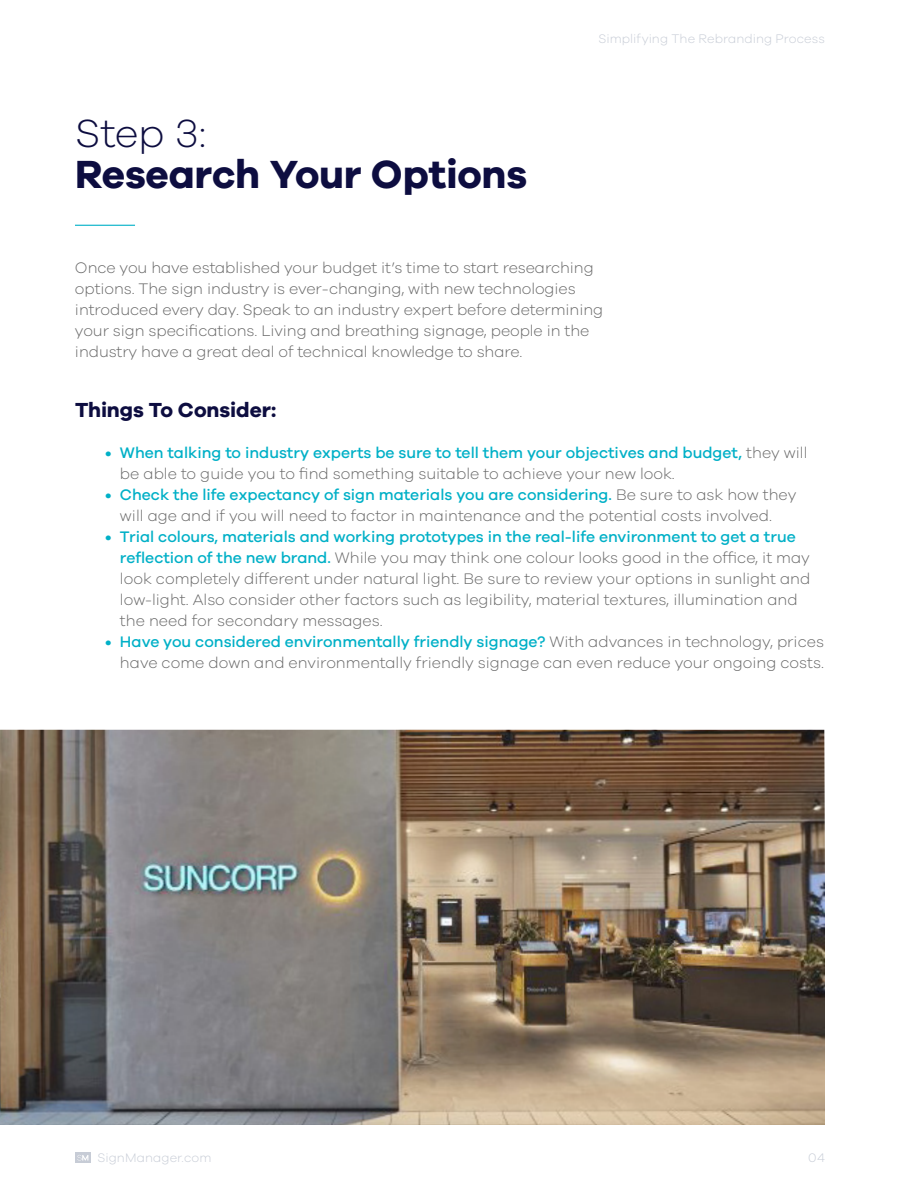
<style>
.page{position:relative;width:900px;height:1200px;background:#fff}
.page>*{position:absolute;margin:0;border:0;box-sizing:border-box;transform-origin:0 0}
.t1{font:700 40.5px "Galano Grotesque";letter-spacing:-.005em;color:#0d0d40}
.t2{font:300 40.5px "Galano Grotesque";color:#0d0d40}
.t3{font:700 21px "Galano Grotesque";letter-spacing:-.005em;color:#0d0d40}
.t4{font:300 15.75px/21px "Galano Grotesque";letter-spacing:-.005em;color:#666}
.t5{font:500 15.75px/21px "Galano Grotesque";color:#00b0c7}
.t6{font:300 12.75px "Galano Grotesque";letter-spacing:.005em;color:#c7ccd6}
.s1{font-weight:300;color:#666}
.s2{font-weight:500;color:#00b0c7}
</style>
<div class="page">
<img style="left:0;top:730px;width:825px;height:395px">
<div style="left:75px;top:1152px;width:16px;height:11px;background:#c7ccd6"></div>
<svg style="left:77px;top:1155px;width:11px;height:6px"></svg>
<hr style="left:75px;top:225px;width:60px;height:1px;background:#00b0c7">
<h1 class="t2" style="left:75px;top:109px;width:133px">Step 3:</h1>
<h1 class="t1" style="left:75px;top:149px;width:454px">Research Your Options</h1>
<p class="t6" style="left:599px;top:31px;width:228px">Simplifying The Rebranding Process</p>
<p class="t4" style="left:75px;top:257px;width:530px">Once you have established your budget it’s time to start researching options. The sign industry is ever-changing, with new technologies introduced every day. Speak to an industry expert before determining your sign specifications. Living and breathing signage, people in the industry have a great deal of technical knowledge to share.</p>
<h2 class="t3" style="left:75px;top:397px;width:203px">Things To Consider:</h2>
<p class="t5" style="left:120px;top:442px;width:689px;text-indent:-15px">• When talking to industry experts be sure to tell them your objectives and budget, <span class="s1">they will be able to guide you to find something suitable to achieve your new look.</span></p>
<p class="t4" style="left:105px;top:484px;width:693px;text-align:center"><span class="s2">• Check the life expectancy of sign materials you are considering.</span> Be sure to ask how they will age and if you will need to factor in maintenance and the potential costs involved.</p>
<p class="t4" style="left:120px;top:526px;width:692px;text-indent:-15px"><span class="s2">• Trial colours, materials and working prototypes in the real-life environment to get a true reflection of the new brand.</span> While you may think one colour looks good in the office, it may look completely different under natural light. Be sure to review your options in sunlight and low-light. Also consider other factors such as legibility, material textures, illumination and the need for secondary messages.</p>
<p class="t4" style="left:105px;top:631px;width:721px;text-align:right"><span class="s2">• Have you considered environmentally friendly signage?</span> With advances in technology, prices have come down and environmentally friendly signage can even reduce your ongoing costs.</p>
<p class="t6" style="left:97px;top:1150px;width:116px">SignManager.com</p>
<p class="t6" style="left:808px;top:1150px;width:18px">04</p>
</div>
